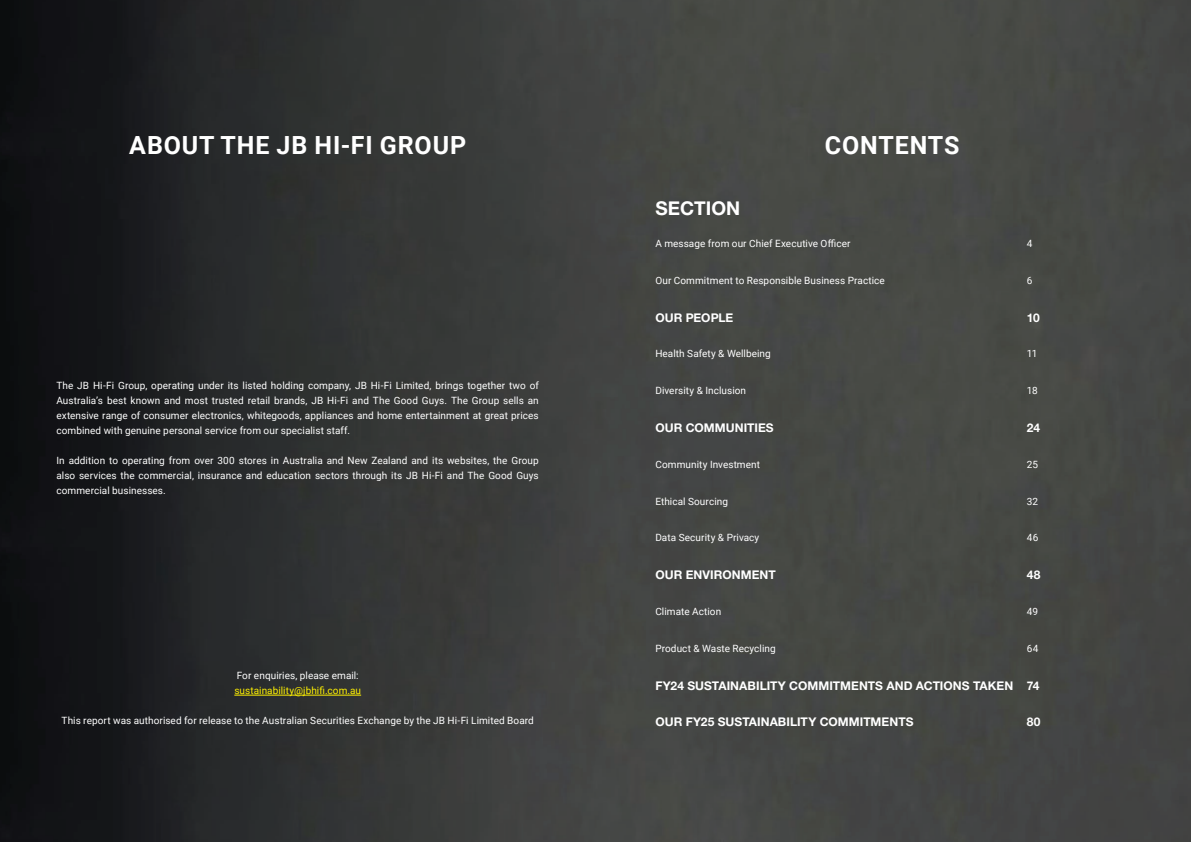
<style>
.page{position:relative;width:1191px;height:842px;background:#fff}
.page>*{position:absolute;margin:0;border:0;box-sizing:border-box;transform-origin:0 0}
.Main_Section_Header{font:700 25px "Roboto";letter-spacing:.035em;color:#fff}
.t1{font:700 19px "Helvetica Neue LT Std";color:#fff}
.t2{font:700 12px "Helvetica Neue LT Std";letter-spacing:.005em;color:#fff}
.Body_Text_white{font:10px/15px "Roboto";letter-spacing:.005em;color:#fff;text-align:justify}
.Body_Text{font:10px "Roboto";letter-spacing:.005em;color:#fff}
.t3{font:10px "Roboto";letter-spacing:.005em;color:#fff101}
</style>
<div class="page">
<img style="left:0;top:0;width:1191px;height:842px">
<hr style="left:234px;top:695px;width:127px;height:1px;background:#fff101">
<p class="Main_Section_Header" style="left:129px;top:127px;width:338px">ABOUT THE JB HI-FI GROUP</p>
<p class="Body_Text_white" style="left:56px;top:377px;width:484px">The JB Hi-Fi Group, operating under its listed holding company, JB Hi-Fi Limited, brings together two of Australia’s best known and most trusted retail brands, JB Hi-Fi and The Good Guys. The Group sells an extensive range of consumer electronics, whitegoods, appliances and home entertainment at great prices combined with genuine personal service from our specialist staff.</p>
<p class="Body_Text_white" style="left:56px;top:452px;width:484px">In addition to operating from over 300 stores in Australia and New Zealand and its websites, the Group also services the commercial, insurance and education sectors through its JB Hi-Fi and The Good Guys commercial businesses.</p>
<p class="Body_Text_white" style="left:237px;top:668px;width:123px">For enquiries, please email:</p>
<p class="t3" style="left:234px;top:684px;width:128px">sustainability@jbhifi.com.au</p>
<p class="Body_Text_white" style="left:62px;top:713px;width:474px">This report was authorised for release to the Australian Securities Exchange by the JB Hi-Fi Limited Board</p>
<p class="Main_Section_Header" style="left:825px;top:127px;width:136px">CONTENTS</p>
<p class="t1" style="left:655px;top:197px;width:86px">SECTION</p>
<p class="Body_Text" style="left:655px;top:236px;width:197px">A message from our Chief Executive Officer</p>
<p class="Body_Text_white" style="left:1026px;top:236px;width:7px">4</p>
<p class="Body_Text_white" style="left:655px;top:272px;width:231px">Our Commitment to Responsible Business Practice</p>
<p class="Body_Text_white" style="left:1026px;top:272px;width:7px">6</p>
<p class="t2" style="left:655px;top:310px;width:79px">OUR PEOPLE</p>
<p class="t2" style="left:1026px;top:310px;width:14px">10</p>
<p class="Body_Text_white" style="left:655px;top:346px;width:117px">Health Safety &amp; Wellbeing</p>
<p class="Body_Text_white" style="left:1026px;top:346px;width:12px">11</p>
<p class="Body_Text_white" style="left:655px;top:383px;width:92px">Diversity &amp; Inclusion</p>
<p class="Body_Text_white" style="left:1026px;top:383px;width:12px">18</p>
<p class="t2" style="left:655px;top:420px;width:120px">OUR COMMUNITIES</p>
<p class="t2" style="left:1026px;top:420px;width:15px">24</p>
<p class="Body_Text_white" style="left:655px;top:456px;width:106px">Community Investment</p>
<p class="Body_Text_white" style="left:1026px;top:456px;width:13px">25</p>
<p class="Body_Text_white" style="left:655px;top:493px;width:74px">Ethical Sourcing</p>
<p class="Body_Text_white" style="left:1026px;top:493px;width:13px">32</p>
<p class="Body_Text_white" style="left:655px;top:530px;width:105px">Data Security &amp; Privacy</p>
<p class="Body_Text_white" style="left:1026px;top:530px;width:13px">46</p>
<p class="t2" style="left:655px;top:568px;width:122px">OUR ENVIRONMENT</p>
<p class="t2" style="left:1026px;top:568px;width:15px">48</p>
<p class="Body_Text_white" style="left:655px;top:604px;width:67px">Climate Action</p>
<p class="Body_Text_white" style="left:1026px;top:604px;width:13px">49</p>
<p class="Body_Text_white" style="left:655px;top:640px;width:122px">Product &amp; Waste Recycling</p>
<p class="Body_Text_white" style="left:1026px;top:640px;width:13px">64</p>
<p class="t2" style="left:655px;top:678px;width:359px">FY24 SUSTAINABILITY COMMITMENTS AND ACTIONS TAKEN</p>
<p class="t2" style="left:1026px;top:678px;width:14px">74</p>
<p class="t2" style="left:655px;top:715px;width:260px">OUR FY25 SUSTAINABILITY COMMITMENTS</p>
<p class="t2" style="left:1026px;top:715px;width:15px">80</p>
</div>
